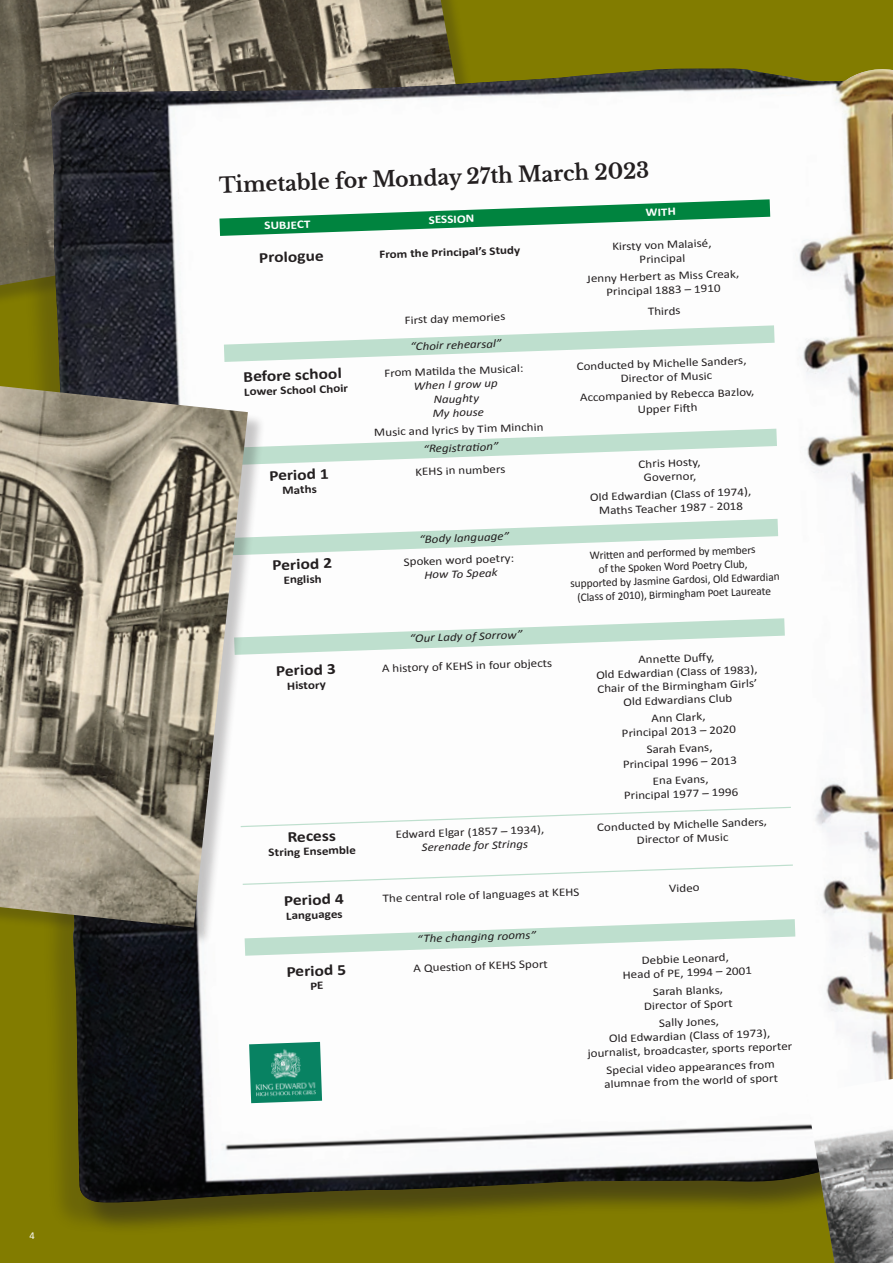
<style>
.page{position:relative;width:893px;height:1263px;background:#827c00}
.page>*{position:absolute;margin:0;border:0;box-sizing:border-box;transform-origin:0 0}
.t1{font:700 21px "Libre Baskerville";color:#231f20}
.t2{font:700 15.3px "Calibri";color:#231f20;scale:1.13 1}
.t3{font:11.55px/13.8px "Calibri";color:#231f20;text-align:center;scale:1.13 1}
.t4{font:italic 11.55px "Calibri";color:#231f20;scale:1.13 1}
.t5{font:11.55px "Calibri";color:#231f20}
.t6{font:700 11.55px "Calibri";color:#231f20;scale:1.13 1}
.t7{font:700 11.55px "Calibri";color:#fff;scale:1.13 1}
.t8{font:10.5px "Calibri";color:#fff}
</style>
<div class="page">
<img style="left:0;top:0;width:462px;height:285px">
<div style="left:20px;top:61px;width:873px;height:1172px;background:#231f20;opacity:.24"></div>
<img style="left:48px;top:68px;width:845px;height:1135px">
<svg style="left:202px;top:190px;width:586px;height:55px"></svg>
<svg style="left:222px;top:324px;width:554px;height:39px"></svg>
<svg style="left:266px;top:427px;width:512px;height:40px"></svg>
<svg style="left:266px;top:617px;width:520px;height:39px"></svg>
<svg style="left:243px;top:918px;width:554px;height:39px"></svg>
<svg style="left:266px;top:806px;width:526px;height:22px"></svg>
<svg style="left:266px;top:864px;width:528px;height:21px"></svg>
<svg style="left:266px;top:517px;width:514px;height:40px"></svg>
<svg style="left:249px;top:1042px;width:73px;height:61px"></svg>
<img style="left:249px;top:1044px;width:72px;height:59px">
<div style="left:0;top:379px;width:266px;height:567px;background:#231f20;opacity:.25"></div>
<img style="left:0;top:386px;width:248px;height:541px">
<div style="left:809px;top:1032px;width:84px;height:231px;background:#231f20;opacity:.25"></div>
<img style="left:806px;top:1079px;width:87px;height:184px">
<svg style="left:311px;top:982px;width:12px;height:7px"></svg>
<p class="t8" style="left:29px;top:1228px;width:7px">4</p>
<p class="t1" style="left:219px;top:172px;width:432px;rotate:-2deg">Timetable for Monday 27th March 2023</p>
<p class="t7" style="left:264px;top:218px;width:42px;rotate:-2deg">SUBJECT</p>
<p class="t7" style="left:645px;top:205px;width:28px;rotate:-2deg">WITH</p>
<p class="t7" style="left:428px;top:212px;width:42px;rotate:-2deg">SESSION</p>
<p class="t2" style="left:259px;top:248px;width:59px;rotate:-2deg">Prologue</p>
<p class="t6" style="left:379px;top:247px;width:127px;rotate:-2deg">From the Principal’s Study</p>
<p class="t3" style="left:404px;top:313px;width:91px;rotate:-2deg">First day memories</p>
<p class="t4" style="left:410px;top:338px;width:82px;rotate:-2deg">“Choir rehearsal”</p>
<p class="t3" style="left:612px;top:240px;width:90px;rotate:-2deg">Kirsty von Malaisé,</p>
<p class="t3" style="left:639px;top:252px;width:42px;rotate:-2deg">Principal</p>
<p class="t3" style="left:586px;top:272px;width:137px;rotate:-2deg">Jenny Herbert as Miss Creak,</p>
<p class="t3" style="left:606px;top:285px;width:103px;rotate:-2deg">Principal 1883 – 1910</p>
<p class="t3" style="left:648px;top:305px;width:30px;rotate:-2deg">Thirds</p>
<p class="t3" style="left:576px;top:359px;width:152px;rotate:-2deg">Conducted by Michelle Sanders,</p>
<p class="t2" style="left:243px;top:367px;width:89px;rotate:-2deg">Before school</p>
<p class="t3" style="left:384px;top:366px;width:125px;rotate:-2deg">From Mati lda the Musical:</p>
<p class="t3" style="left:620px;top:372px;width:83px;rotate:-2deg">Director of Music</p>
<p class="t6" style="left:244px;top:384px;width:94px;rotate:-2deg">Lower School Choir</p>
<p class="t4" style="left:413px;top:378px;width:76px;rotate:-2deg">When I grow up</p>
<p class="t4" style="left:433px;top:392px;width:42px;rotate:-2deg">Naughty</p>
<p class="t3" style="left:580px;top:391px;width:156px;rotate:-2deg">Accompanied by Rebecca Bazlov,</p>
<p class="t4" style="left:432px;top:406px;width:47px;rotate:-2deg">My house</p>
<p class="t3" style="left:637px;top:402px;width:55px;rotate:-2deg">Upper Fift h</p>
<p class="t3" style="left:374px;top:425px;width:151px;rotate:-2deg">Music and lyrics by Tim Minchin</p>
<p class="t4" style="left:423px;top:441px;width:68px;rotate:-2deg">“Registrati on”</p>
<p class="t2" style="left:269px;top:466px;width:54px;rotate:-2deg">Period 1</p>
<p class="t3" style="left:415px;top:465px;width:81px;rotate:-2deg">KEHS in numbers</p>
<p class="t6" style="left:282px;top:483px;width:32px;rotate:-2deg">Maths</p>
<p class="t4" style="left:419px;top:531px;width:81px;rotate:-2deg">“Body language”</p>
<p class="t2" style="left:272px;top:555px;width:54px;rotate:-2deg">Period 2</p>
<p class="t3" style="left:403px;top:555px;width:99px;rotate:-2deg">Spoken word poetry:</p>
<p class="t4" style="left:424px;top:567px;width:67px;rotate:-2deg">How To Speak</p>
<p class="t6" style="left:283px;top:572px;width:35px;rotate:-2deg">English</p>
<p class="t4" style="left:409px;top:630px;width:101px;rotate:-2deg">“Our Lady of Sorrow”</p>
<p class="t2" style="left:276px;top:661px;width:54px;rotate:-2deg">Period 3</p>
<p class="t3" style="left:382px;top:662px;width:152px;rotate:-2deg">A history of KEHS in four objects</p>
<p class="t6" style="left:287px;top:678px;width:36px;rotate:-2deg">History</p>
<p class="t2" style="left:287px;top:827px;width:44px;rotate:-2deg">Recess</p>
<p class="t3" style="left:396px;top:827px;width:133px;rotate:-2deg">Edward Elgar (1857 – 1934),</p>
<p class="t6" style="left:268px;top:845px;width:79px;rotate:-2deg">String Ensemble</p>
<p class="t4" style="left:421px;top:839px;width:96px;rotate:-2deg">Serenade for Strings</p>
<p class="t3" style="left:638px;top:457px;width:56px;rotate:-2deg">Chris Hosty,</p>
<p class="t3" style="left:644px;top:471px;width:48px;rotate:-2deg">Governor,</p>
<p class="t3" style="left:590px;top:490px;width:144px;rotate:-2deg">Old Edwardian (Class of 1974),</p>
<p class="t3" style="left:599px;top:504px;width:129px;rotate:-2deg">Maths Teacher 1987 - 2018</p>
<p class="t5" style="left:590px;top:548px;width:167px;rotate:-2deg">Writt en and performed by members</p>
<p class="t5" style="left:598px;top:561px;width:151px;rotate:-2deg">of the Spoken Word Poetry Club,</p>
<p class="t5" style="left:570px;top:576px;width:211px;rotate:-2deg">supported by Jasmine Gardosi, Old Edwardian</p>
<p class="t5" style="left:577px;top:590px;width:195px;rotate:-2deg">(Class of 2010), Birmingham Poet Laureate</p>
<p class="t3" style="left:638px;top:653px;width:69px;rotate:-2deg">Annett e Duff y,</p>
<p class="t3" style="left:596px;top:668px;width:144px;rotate:-2deg">Old Edwardian (Class of 1983),</p>
<p class="t3" style="left:597px;top:682px;width:143px;rotate:-2deg">Chair of the Birmingham Girls’</p>
<p class="t3" style="left:623px;top:695px;width:98px;rotate:-2deg">Old Edwardians Club</p>
<p class="t3" style="left:651px;top:711px;width:50px;rotate:-2deg">Ann Clark,</p>
<p class="t3" style="left:621px;top:726px;width:103px;rotate:-2deg">Principal 2013 – 2020</p>
<p class="t3" style="left:646px;top:743px;width:60px;rotate:-2deg">Sarah Evans,</p>
<p class="t3" style="left:623px;top:757px;width:103px;rotate:-2deg">Principal 1996 – 2013</p>
<p class="t3" style="left:652px;top:774px;width:51px;rotate:-2deg">Ena Evans,</p>
<p class="t3" style="left:624px;top:789px;width:103px;rotate:-2deg">Principal 1977 – 1996</p>
<p class="t3" style="left:597px;top:820px;width:152px;rotate:-2deg">Conducted by Michelle Sanders,</p>
<p class="t3" style="left:637px;top:833px;width:83px;rotate:-2deg">Director of Music</p>
<p class="t2" style="left:284px;top:891px;width:54px;rotate:-2deg">Period 4</p>
<p class="t3" style="left:382px;top:891px;width:176px;rotate:-2deg">The central role of languages at KEHS</p>
<p class="t3" style="left:669px;top:881px;width:29px;rotate:-2deg">Video</p>
<p class="t6" style="left:286px;top:908px;width:52px;rotate:-2deg">Languages</p>
<p class="t4" style="left:417px;top:931px;width:107px;rotate:-2deg">“The changing rooms”</p>
<p class="t2" style="left:286px;top:962px;width:54px;rotate:-2deg">Period 5</p>
<p class="t3" style="left:413px;top:961px;width:121px;rotate:-2deg">A Questi on of KEHS Sport</p>
<p class="t3" style="left:641px;top:953px;width:79px;rotate:-2deg">Debbie Leonard,</p>
<p class="t3" style="left:622px;top:968px;width:116px;rotate:-2deg">Head of PE, 1994 – 2001</p>
<p class="t3" style="left:653px;top:985px;width:64px;rotate:-2deg">Sarah Blanks,</p>
<p class="t3" style="left:644px;top:999px;width:80px;rotate:-2deg">Director of Sport</p>
<p class="t3" style="left:659px;top:1016px;width:55px;rotate:-2deg">Sally Jones,</p>
<p class="t3" style="left:587px;top:1032px;width:183px;rotate:-2deg">Old Edwardian (Class of 1973), journalist, broadcaster, sports reporter</p>
<p class="t3" style="left:603px;top:1063px;width:155px;text-align:left;rotate:-2deg">Special video appearances from alumnae from the world of sport</p>
</div>
